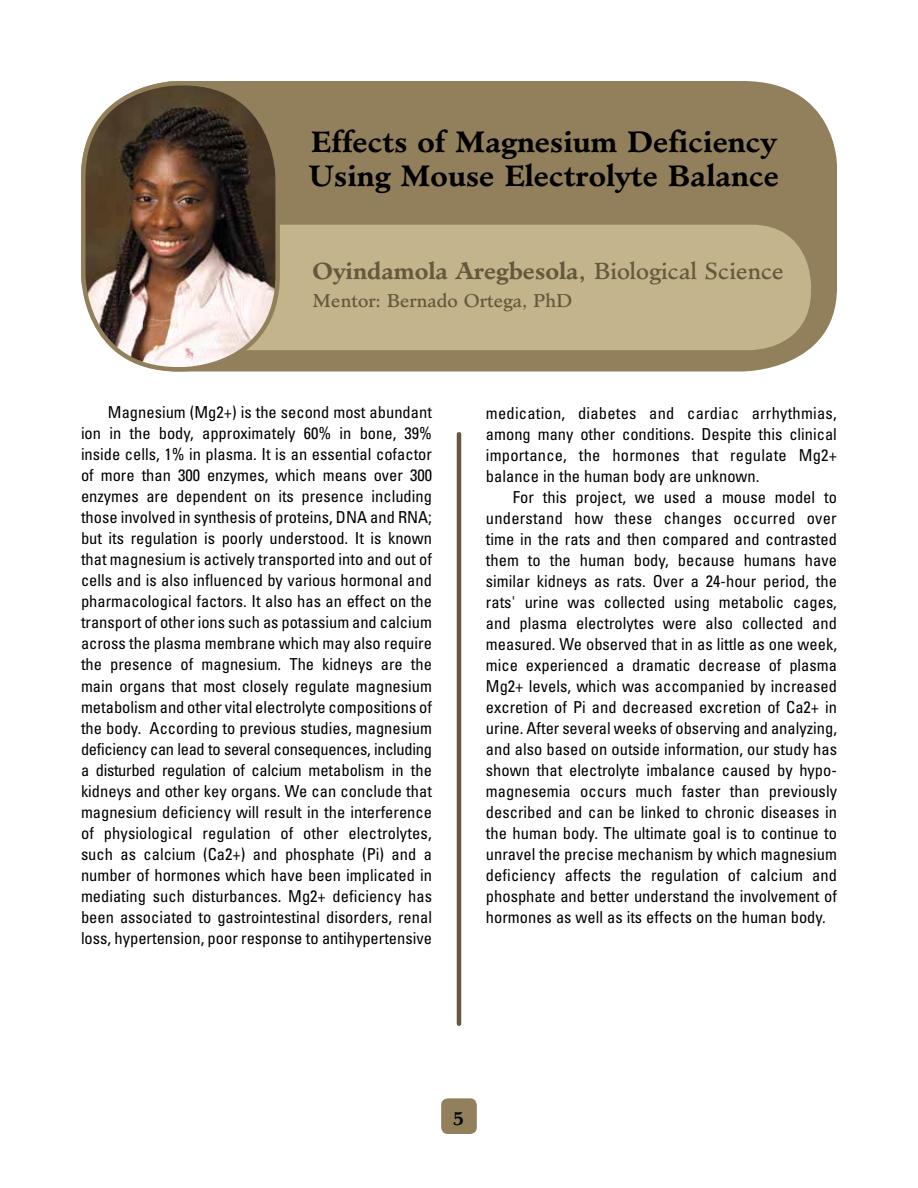
<style>
.page{position:relative;width:918px;height:1188px;background:#fff}
.page>*{position:absolute;margin:0;border:0;box-sizing:border-box;transform-origin:0 0}
.t1{font:700 28.5px/34.2px "Minister";color:#000}
.t2{font:700 22.5px "Minister";color:#65583c}
.t3{font:18px "Minister";color:#65583c}
.t4{font:700 18px "Minister";color:#000}
.t5{font:condensed 16.5px/21px "Univers";color:#000;text-align:justify}
.s1{font-weight:400}
</style>
<div class="page">
<div style="left:81px;top:81px;width:756px;height:291px;background:#92805c"></div>
<div style="left:124px;top:225px;width:687px;height:125px;background:#c3b48b;border-radius:60px"></div>
<div style="left:441px;top:1098px;width:36px;height:36px;background:#92805c;border-radius:7px"></div>
<hr style="left:457px;top:434px;width:4px;height:590px;background:#65583c">
<img style="left:83px;top:83px;width:195px;height:286px">
<div style="left:81px;top:81px;width:199px;height:291px;border:4px solid #92805c;border-radius:94px"></div>
<h1 class="t1" style="left:308px;top:125px;width:472px">Effects of Magnesium Deficiency<br>Using Mouse Electrolyte Balance</h1>
<h2 class="t2" style="left:313px;top:257px;width:473px">Oyindamola Aregbesola, <span class="s1">Biological Science</span></h2>
<p class="t3" style="left:313px;top:290px;width:261px">Mentor: Bernado Ortega, PhD</p>
<p class="t5" style="left:81px;top:402px;width:353px;text-indent:27px">Magnesium (Mg2+) is the second most abundant ion in the body, approximately 60% in bone, 39% inside cells, 1% in plasma. It is an essential cofactor of more than 300 enzymes, which means over 300 enzymes are dependent on its presence including those involved in synthesis of proteins, DNA and RNA; but its regulation is poorly understood. It is known that magnesium is actively transported into and out of cells and is also influenced by various hormonal and pharmacological factors. It also has an effect on the transport of other ions such as potassium and calcium across the plasma membrane which may also require the presence of magnesium. The kidneys are the main organs that most closely regulate magnesium metabolism and other vital electrolyte compositions of the body. According to previous studies, magnesium deficiency can lead to several consequences, including a disturbed regulation of calcium metabolism in the kidneys and other key organs. We can conclude that magnesium deficiency will result in the interference of physiological regulation of other electrolytes, such as calcium (Ca2+) and phosphate (Pi) and a number of hormones which have been implicated in mediating such disturbances. Mg2+ deficiency has been associated to gastrointestinal disorders, renal loss, hypertension, poor response to antihypertensive</p>
<p class="t5" style="left:486px;top:402px;width:352px">medication, diabetes and cardiac arrhythmias, among many other conditions. Despite this clinical importance, the hormones that regulate Mg2+ balance in the human body are unknown.</p>
<p class="t5" style="left:486px;top:486px;width:353px;text-indent:27px">For this project, we used a mouse model to understand how these changes occurred over time in the rats and then compared and contrasted them to the human body, because humans have similar kidneys as rats. Over a 24-hour period, the rats' urine was collected using metabolic cages, and plasma electrolytes were also collected and measured. We observed that in as little as one week, mice experienced a dramatic decrease of plasma Mg2+ levels, which was accompanied by increased excretion of Pi and decreased excretion of Ca2+ in urine. After several weeks of observing and analyzing, and also based on outside information, our study has shown that electrolyte imbalance caused by hypo&shy;magnesemia occurs much faster than previously described and can be linked to chronic diseases in the human body. The ultimate goal is to continue to unravel the precise mechanism by which magnesium deficiency affects the regulation of calcium and phosphate and better understand the involvement of hormones as well as its effects on the human body.</p>
<p class="t4" style="left:453px;top:1107px;width:13px">5</p>
</div>
